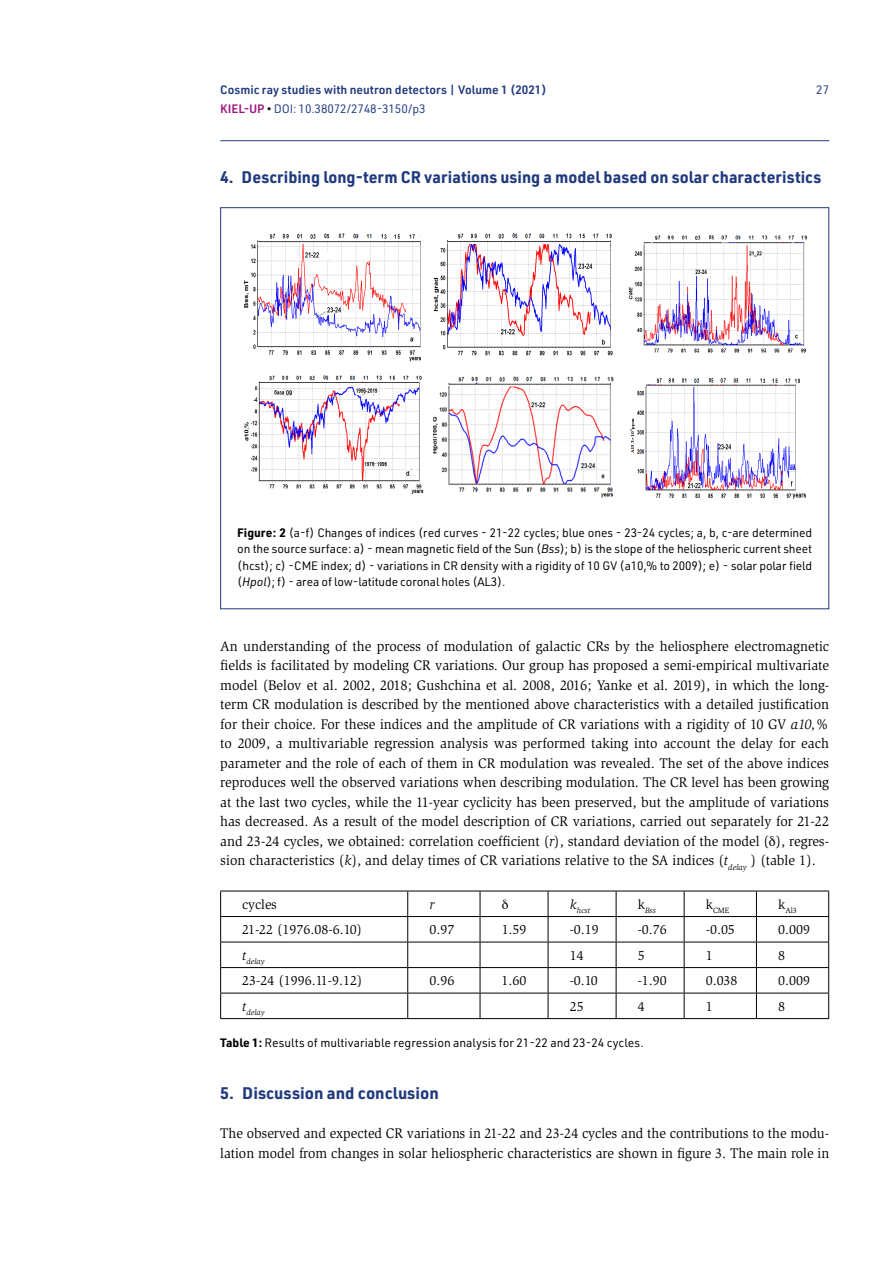
<style>
.page{position:relative;width:893px;height:1263px;background:#fff}
.page>*{position:absolute;margin:0;border:0;box-sizing:border-box;transform-origin:0 0}
.Headline_2_DIN_11pt{font:700 16.5px "URWDIN";color:#213a7e}
.Fließtext_Slimbach{font:14.25px/19.5px "Slimbach Std";color:#000;text-align:justify}
.Fließtext_Slimbach-2{font:14.25px/19.5px "Slimbach Std";color:#000;scale:.96 1}
.Fließtext_Slimbach-3{font:13.5px "Slimbach Std";color:#000}
.Fließtext_Slimbach-4{font:italic 13.5px "Slimbach Std";color:#000}
.BU_Din_8pt{font:12px/16.5px "URWDIN";color:#000;text-align:justify}
.t1{font:600 12px "URWDIN";color:#213a7e}
.t2{font:12px "URWDIN";letter-spacing:-.01em;color:#223c83}
.t3{font:12px "URWDIN";color:#213a7e}
.Fließtext_Slimbach-5{font:italic 7.8px "Slimbach Std";color:#000}
.Fließtext_Slimbach-6{font:7.8px "Slimbach Std";color:#000}
.s1{font-weight:600;color:#9e1981}
.s2{font-size:9px;color:#000}
.s3{font-weight:700}
.s4{font-style:italic}
</style>
<div class="page">
<hr style="left:220px;top:140px;width:609px;height:1px;background:#213a7e">
<hr style="left:220px;top:891px;width:188px;height:1px;background:#000">
<hr style="left:408px;top:891px;width:72px;height:1px;background:#000">
<hr style="left:480px;top:891px;width:68px;height:1px;background:#000">
<hr style="left:548px;top:891px;width:68px;height:1px;background:#000">
<hr style="left:616px;top:891px;width:68px;height:1px;background:#000">
<hr style="left:684px;top:891px;width:72px;height:1px;background:#000">
<hr style="left:756px;top:891px;width:73px;height:1px;background:#000">
<hr style="left:220px;top:916px;width:188px;height:1px;background:#000">
<hr style="left:408px;top:916px;width:72px;height:1px;background:#000">
<hr style="left:480px;top:916px;width:68px;height:1px;background:#000">
<hr style="left:548px;top:916px;width:68px;height:1px;background:#000">
<hr style="left:616px;top:916px;width:68px;height:1px;background:#000">
<hr style="left:684px;top:916px;width:72px;height:1px;background:#000">
<hr style="left:756px;top:916px;width:73px;height:1px;background:#000">
<hr style="left:220px;top:942px;width:188px;height:1px;background:#000">
<hr style="left:408px;top:942px;width:72px;height:1px;background:#000">
<hr style="left:480px;top:942px;width:68px;height:1px;background:#000">
<hr style="left:548px;top:942px;width:68px;height:1px;background:#000">
<hr style="left:616px;top:942px;width:68px;height:1px;background:#000">
<hr style="left:684px;top:942px;width:72px;height:1px;background:#000">
<hr style="left:756px;top:942px;width:73px;height:1px;background:#000">
<hr style="left:220px;top:967px;width:188px;height:1px;background:#000">
<hr style="left:408px;top:967px;width:72px;height:1px;background:#000">
<hr style="left:480px;top:967px;width:68px;height:1px;background:#000">
<hr style="left:548px;top:967px;width:68px;height:1px;background:#000">
<hr style="left:616px;top:967px;width:68px;height:1px;background:#000">
<hr style="left:684px;top:967px;width:72px;height:1px;background:#000">
<hr style="left:756px;top:967px;width:73px;height:1px;background:#000">
<hr style="left:220px;top:993px;width:188px;height:1px;background:#000">
<svg style="left:220px;top:891px;width:1px;height:127px"></svg>
<hr style="left:408px;top:993px;width:72px;height:1px;background:#000">
<svg style="left:407px;top:891px;width:1px;height:127px"></svg>
<hr style="left:480px;top:993px;width:68px;height:1px;background:#000">
<svg style="left:480px;top:891px;width:1px;height:127px"></svg>
<hr style="left:548px;top:993px;width:68px;height:1px;background:#000">
<svg style="left:548px;top:891px;width:1px;height:127px"></svg>
<hr style="left:616px;top:993px;width:68px;height:1px;background:#000">
<svg style="left:616px;top:891px;width:1px;height:127px"></svg>
<hr style="left:684px;top:993px;width:72px;height:1px;background:#000">
<svg style="left:684px;top:891px;width:1px;height:127px"></svg>
<hr style="left:756px;top:993px;width:73px;height:1px;background:#000">
<svg style="left:756px;top:891px;width:1px;height:127px"></svg>
<svg style="left:828px;top:891px;width:1px;height:127px"></svg>
<hr style="left:220px;top:1018px;width:188px;height:1px;background:#000">
<hr style="left:408px;top:1018px;width:72px;height:1px;background:#000">
<hr style="left:480px;top:1018px;width:68px;height:1px;background:#000">
<hr style="left:548px;top:1018px;width:68px;height:1px;background:#000">
<hr style="left:616px;top:1018px;width:68px;height:1px;background:#000">
<hr style="left:684px;top:1018px;width:72px;height:1px;background:#000">
<hr style="left:756px;top:1018px;width:73px;height:1px;background:#000">
<img style="left:243px;top:233px;width:180px;height:129px">
<img style="left:434px;top:233px;width:179px;height:129px">
<img style="left:628px;top:233px;width:179px;height:120px">
<img style="left:244px;top:370px;width:179px;height:125px">
<img style="left:433px;top:376px;width:180px;height:122px">
<img style="left:630px;top:377px;width:176px;height:124px">
<p class="t1" style="left:220px;top:81px;width:328px">Cosmic ray studies with neutron detectors | Volume 1 (2021)</p>
<p class="t3" style="left:816px;top:81px;width:14px">27</p>
<p class="t2" style="left:220px;top:101px;width:207px"><span class="s1">KIEL-UP</span> <span class="s2">•</span> DOI: 10.38072/2748-3150/p3</p>
<p class="Headline_2_DIN_11pt" style="left:220px;top:165px;width:603px">4. Describing long-term CR variations using a model based on solar characteristics</p>
<p class="BU_Din_8pt" style="left:237px;top:524px;width:576px"><span class="s3">Figure: 2</span> (a-f) Changes of indices (red curves - 21-22 cycles; blue ones - 23-24 cycles; a, b, c-are determined on the source surface: a) - mean magnetic field of the Sun (<span class="s4">Bss</span>); b) is the slope of the heliospheric current sheet (hcst); c) -CME index; d) - variations in CR density with a rigidity of 10 GV (a10,% to 2009); e) - solar polar field (<span class="s4">Hpol</span>); f) - area of low-latitude coronal holes (AL3).</p>
<p class="Fließtext_Slimbach" style="left:220px;top:636px;width:610px">An understanding of the process of modulation of galactic CRs by the heliosphere electromagnetic fields is facilitated by modeling CR variations. Our group has proposed a semi-empirical multivariate model (Belov et al. 2002, 2018; Gushchina et al. 2008, 2016; Yanke et al. 2019), in which the long&shy;term CR modulation is described by the mentioned above characteristics with a detailed justification for their choice. For these indices and the amplitude of CR variations with a rigidity of 10 GV <span class="s4">a10,</span>% to 2009, a multivariable regression analysis was performed taking into account the delay for each parameter and the role of each of them in CR modulation was revealed. The set of the above indices reproduces well the observed variations when describing modulation. The CR level has been growing at the last two cycles, while the 11-year cyclicity has been preserved, but the amplitude of variations has decreased. As a result of the model description of CR variations, carried out separately for 21-22 and 23-24 cycles, we obtained: correlation coefficient (<span class="s4">r</span>), standard deviation of the model ( ), regres&shy;sion characteristics (<span class="s4">k</span>), and delay times of CR variations relative to the SA indices (<span class="s4">t</span><sub>delay</sub> ) (table 1).</p>
<p class="Fließtext_Slimbach-3" style="left:242px;top:896px;width:36px">cycles</p>
<p class="Fließtext_Slimbach-4" style="left:429px;top:896px;width:6px">r</p>
<p class="Fließtext_Slimbach-5" style="left:570px;top:906px;width:22px"><sup>k</sup>hcst</p>
<p class="Fließtext_Slimbach-5" style="left:638px;top:906px;width:20px"><sup>k</sup>Bss</p>
<p class="Fließtext_Slimbach-6" style="left:706px;top:906px;width:25px"><sup>k</sup>CME</p>
<p class="Fließtext_Slimbach-6" style="left:778px;top:906px;width:20px"><sup>k</sup>Al3</p>
<p class="Fließtext_Slimbach-3" style="left:242px;top:922px;width:121px">21-22 (1976.08-6.10)</p>
<p class="Fließtext_Slimbach-3" style="left:429px;top:922px;width:26px">0.97</p>
<p class="Fließtext_Slimbach-3" style="left:502px;top:922px;width:26px">1.59</p>
<p class="Fließtext_Slimbach-3" style="left:570px;top:922px;width:31px">-0.19</p>
<p class="Fließtext_Slimbach-3" style="left:638px;top:922px;width:31px">-0.76</p>
<p class="Fließtext_Slimbach-3" style="left:706px;top:922px;width:30px">-0.05</p>
<p class="Fließtext_Slimbach-3" style="left:778px;top:922px;width:33px">0.009</p>
<p class="Fließtext_Slimbach-5" style="left:242px;top:957px;width:24px"><sup>t</sup>delay</p>
<p class="Fließtext_Slimbach-3" style="left:570px;top:947px;width:15px">14</p>
<p class="Fließtext_Slimbach-3" style="left:638px;top:947px;width:8px">5</p>
<p class="Fließtext_Slimbach-3" style="left:706px;top:947px;width:8px">1</p>
<p class="Fließtext_Slimbach-3" style="left:778px;top:947px;width:8px">8</p>
<p class="Fließtext_Slimbach-3" style="left:242px;top:973px;width:122px">23-24 (1996.11-9.12)</p>
<p class="Fließtext_Slimbach-3" style="left:429px;top:973px;width:26px">0.96</p>
<p class="Fließtext_Slimbach-3" style="left:502px;top:973px;width:26px">1.60</p>
<p class="Fließtext_Slimbach-3" style="left:570px;top:973px;width:30px">-0.10</p>
<p class="Fließtext_Slimbach-3" style="left:638px;top:973px;width:31px">-1.90</p>
<p class="Fließtext_Slimbach-3" style="left:706px;top:973px;width:33px">0.038</p>
<p class="Fließtext_Slimbach-3" style="left:778px;top:973px;width:33px">0.009</p>
<p class="Fließtext_Slimbach-5" style="left:242px;top:1008px;width:24px"><sup>t</sup>delay</p>
<p class="Fließtext_Slimbach-3" style="left:570px;top:998px;width:15px">25</p>
<p class="Fließtext_Slimbach-3" style="left:638px;top:998px;width:8px">4</p>
<p class="Fließtext_Slimbach-3" style="left:706px;top:998px;width:8px">1</p>
<p class="Fließtext_Slimbach-3" style="left:778px;top:998px;width:8px">8</p>
<p class="BU_Din_8pt" style="left:220px;top:1034px;width:425px"><span class="s3">Table 1:</span> Results of multivariable regression analysis for 21-22 and 23-24 cycles.</p>
<p class="Headline_2_DIN_11pt" style="left:220px;top:1082px;width:220px">5. Discussion and conclusion</p>
<p class="Fließtext_Slimbach-2" style="left:220px;top:1124px;width:636px">The observed and expected CR variations in 21-22 and 23-24 cycles and the contributions to the modu&shy;lation model from changes in solar heliospheric characteristics are shown in figure 3. The main role in</p>
</div>
